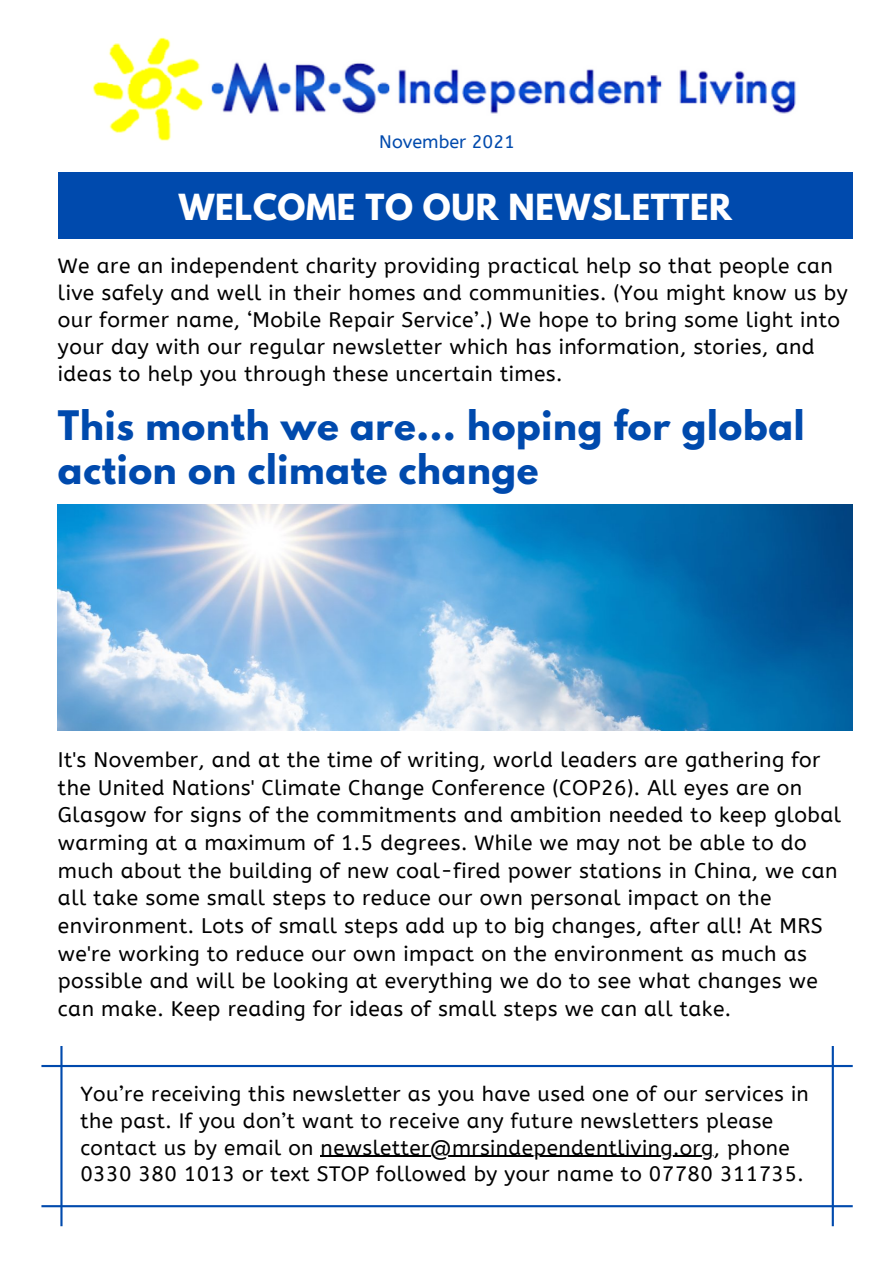
<style>
.page{position:relative;width:894px;height:1264px;background:#fff}
.page>*{position:absolute;margin:0;border:0;box-sizing:border-box;transform-origin:0 0}
.t1{font:700 36px/44px "League Spartan";letter-spacing:.02em;color:#004aad}
.t2{font:700 31.8px "League Spartan";letter-spacing:.02em;color:#fff}
.t3{font:21px/27.8px "A Bee Zee";letter-spacing:.02em;color:#000}
.t4{font:20.85px/26.7px "A Bee Zee";letter-spacing:.02em;color:#000}
.t5{font:18px "A Bee Zee";color:#004aad}
</style>
<div class="page">
<img style="left:93px;top:37px;width:703px;height:104px">
<div style="left:58px;top:172px;width:794px;height:66px;background:#004aad"></div>
<svg style="left:41px;top:1046px;width:811px;height:180px"></svg>
<img style="left:58px;top:505px;width:794px;height:225px">
<hr style="left:320px;top:1155px;width:393px;height:1px;background:#000">
<p class="t5" style="left:379px;top:131px;width:137px">November 2021</p>
<p class="t2" style="left:179px;top:191px;width:554px">WELCOME TO OUR NEWSLETTER</p>
<p class="t3" style="left:58px;top:252px;width:791px;line-height:27px">We are an independent charity providing practical help so that people can live safely and well in their homes and communities. (You might know us by our former name, ‘Mobile Repair Service’.) We hope to bring some light into your day with our regular newsletter which has information, stories, and ideas to help you through these uncertain times.</p>
<p class="t1" style="left:58px;top:408px;width:747px">This month we are... hoping for global action on climate change</p>
<p class="t3" style="left:58px;top:746px;width:784px">It's November, and at the time of writing, world leaders are gathering for the United Nations' Climate Change Conference (COP26). All eyes are on Glasgow for signs of the commitments and ambition needed to keep global warming at a maximum of 1.5 degrees. While we may not be able to do much about the building of new coal-fired power stations in China, we can all take some small steps to reduce our own personal impact on the environment. Lots of small steps add up to big changes, after all! At MRS we're working to reduce our own impact on the environment as much as possible and will be looking at everything we do to see what changes we can make. Keep reading for ideas of small steps we can all take.</p>
<p class="t4" style="left:80px;top:1080px;width:729px">You’re receiving this newsletter as you have used one of our services in the past. If you don’t want to receive any future newsletters please contact us by email on newsletter@mrsindependentliving.org, phone 0330 380 1013 or text STOP followed by your name to 07780 311735.</p>
</div>
